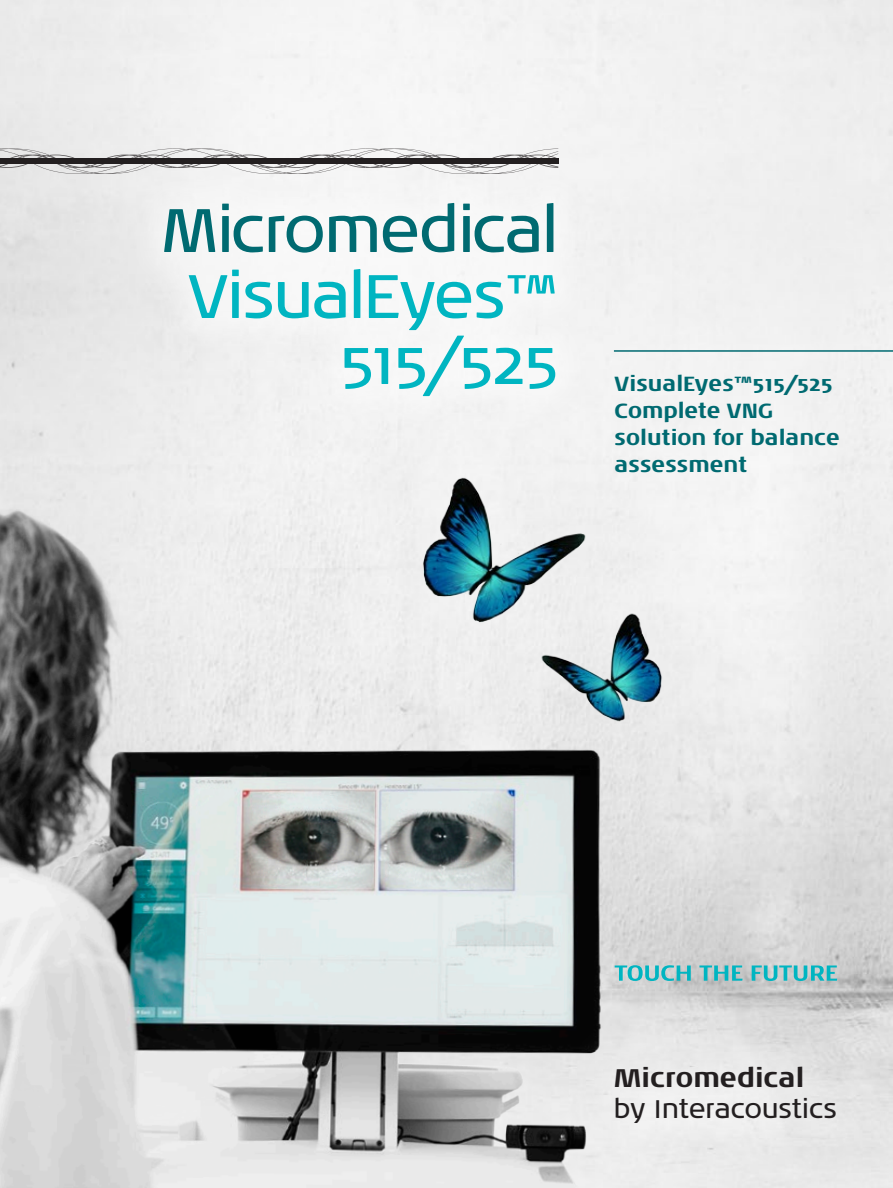
<style>
.page{position:relative;width:893px;height:1188px;background:#fff}
.page>*{position:absolute;margin:0;border:0;box-sizing:border-box;transform-origin:0 0}
.t1{font:63px "Noa LT Pro";letter-spacing:-.02em;color:#00b5c1}
.t2{font:63px "Noa LT Pro";letter-spacing:-.02em;color:#006a71}
.t3{font:26.1px/31.3px "Noa LT Pro";color:#231f20}
.t4{font:700 21px/27px "Noa LT Pro";color:#006a71}
.s1{font-weight:700}
</style>
<div class="page">
<img style="left:0;top:0;width:893px;height:1188px">
<div style="left:124px;top:164px;width:471px;height:271px;background:#f5f5f5"></div>
<svg style="left:0;top:148px;width:558px;height:26px"></svg>
<div style="left:0;top:159px;width:558px;height:5px;background:#231f20"></div>
<div style="left:592px;top:326px;width:301px;height:49px;background:#f2f2f2"></div>
<hr style="left:614px;top:350px;width:279px;height:2px;background:#006a71">
<img style="left:412px;top:469px;width:180px;height:40px">
<img style="left:639px;top:607px;width:31px;height:122px">
<img style="left:0;top:509px;width:639px;height:679px">
<div style="left:564px;top:1016px;width:322px;height:156px;background:#fff;opacity:.41"></div>
<svg style="left:615px;top:965px;width:76px;height:16px"></svg>
<svg style="left:699px;top:965px;width:43px;height:16px"></svg>
<svg style="left:752px;top:965px;width:85px;height:16px"></svg>
<p class="t2" style="left:161px;top:186px;width:399px">Micromedical</p>
<p class="t1" style="left:188px;top:252px;width:372px">VisualEyes™</p>
<p class="t1" style="left:340px;top:318px;width:220px">515/525</p>
<p class="t4" style="left:615px;top:369px;width:220px">VisualEyes™515/525</p>
<p class="t4" style="left:615px;top:396px;width:226px">Complete VNG solution for balance assessment</p>
<p class="t3" style="left:614px;top:1061px;width:225px"><span class="s1">Micromedical </span>by Interacoustics</p>
</div>
